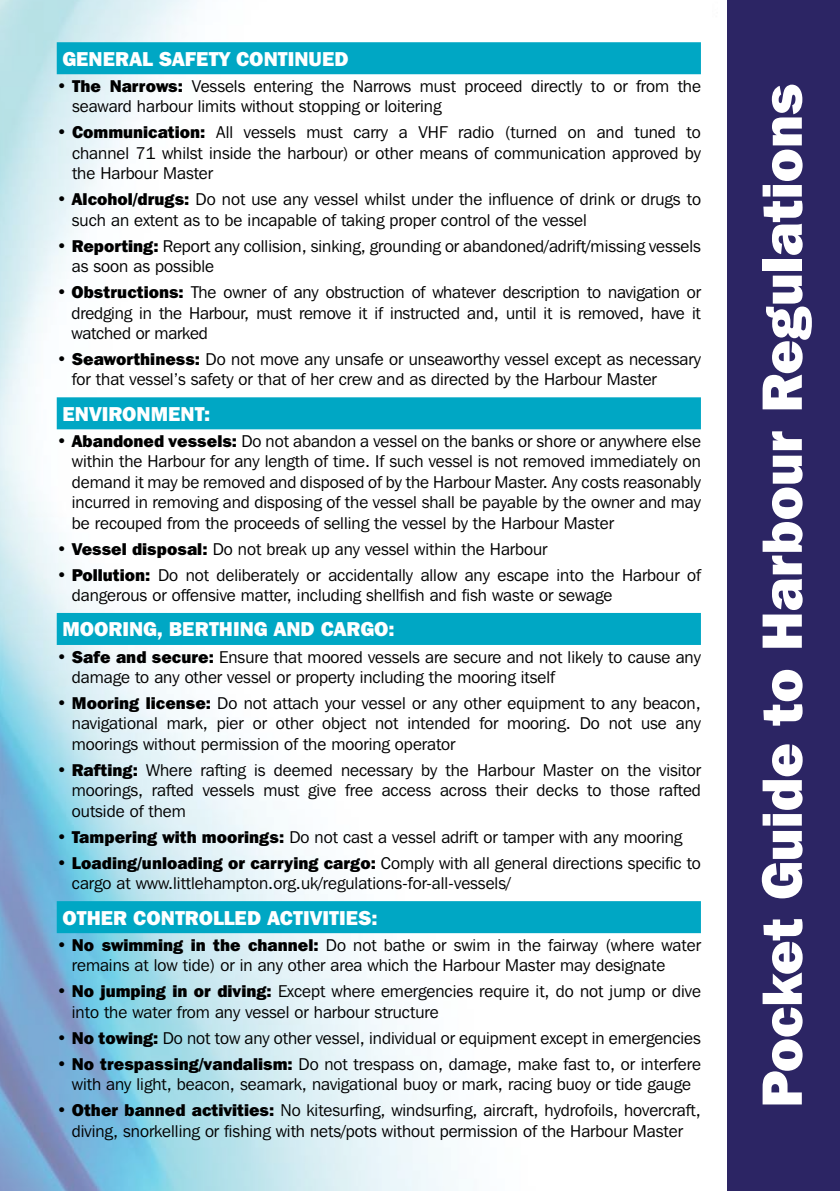
<style>
.page{position:relative;width:840px;height:1191px;background:#fff}
.page>*{position:absolute;margin:0;border:0;box-sizing:border-box;transform-origin:0 0}
.t1{font:800 56.4px "Franklin Gothic IT Cby BT";color:#fff}
.t2{font:800 20px "Franklin Gothic IT Cby BT";color:#fff}
.t3{font:17px/20.4px "Franklin Gothic IT Cby BT";color:#000}
.s1{font-weight:800}
</style>
<div class="page">
<img style="left:0;top:0;width:701px;height:1191px">
<div style="left:57px;top:42px;width:643px;height:32px;background:#00a7c4"></div>
<div style="left:57px;top:397px;width:643px;height:32px;background:#00a7c4"></div>
<div style="left:57px;top:613px;width:643px;height:32px;background:#00a7c4"></div>
<div style="left:57px;top:901px;width:643px;height:32px;background:#00a7c4"></div>
<div style="left:727px;top:0;width:112px;height:1191px;background:#2c2564"></div>
<p class="t2" style="left:62px;top:46px;width:287px">GENERAL SAFETY CONTINUED</p>
<p class="t3" style="left:72px;top:75px;width:630px;text-indent:-15px"><span class="s1">• The Narrows:</span> Vessels entering the Narrows must proceed directly to or from the seaward harbour limits without stopping or loitering</p>
<p class="t3" style="left:72px;top:122px;width:630px;text-align:justify;text-indent:-15px"><span class="s1">• Communication:</span> All vessels must carry a VHF radio (turned on and tuned to channel 71 whilst inside the harbour) or other means of communication approved by the Harbour Master</p>
<p class="t3" style="left:72px;top:189px;width:630px;text-indent:-15px">• <span class="s1">Alcohol/drugs:</span> Do not use any vessel whilst under the influence of drink or drugs to such an extent as to be incapable of taking proper control of the vessel</p>
<p class="t3" style="left:72px;top:235px;width:630px;text-indent:-15px">• <span class="s1">Reporting:</span> Report any collision, sinking, grounding or abandoned/adrift/missing vessels as soon as possible</p>
<p class="t3" style="left:71px;top:282px;width:630px;text-align:justify;text-indent:-15px">• <span class="s1">Obstructions:</span> The owner of any obstruction of whatever description to navigation or dredging in the Harbour, must remove it if instructed and, until it is removed, have it watched or marked</p>
<p class="t3" style="left:72px;top:349px;width:630px;text-indent:-15px">• <span class="s1">Seaworthiness:</span> Do not move any unsafe or unseaworthy vessel except as necessary for that vessel’s safety or that of her crew and as directed by the Harbour Master</p>
<p class="t2" style="left:62px;top:401px;width:149px">ENVIRONMENT:</p>
<p class="t3" style="left:72px;top:430px;width:630px;text-align:justify;text-indent:-15px">• <span class="s1">Abandoned vessels:</span> Do not abandon a vessel on the banks or shore or anywhere else within the Harbour for any length of time. If such vessel is not removed immediately on demand it may be removed and disposed of by the Harbour Master. Any costs reasonably incurred in removing and disposing of the vessel shall be payable by the owner and may be recouped from the proceeds of selling the vessel by the Harbour Master</p>
<p class="t3" style="left:57px;top:538px;width:492px">• <span class="s1">Vessel disposal:</span> Do not break up any vessel within the Harbour</p>
<p class="t3" style="left:72px;top:564px;width:630px;text-indent:-15px">• <span class="s1">Pollution:</span> Do not deliberately or accidentally allow any escape into the Harbour of dangerous or offensive matter, including shellfish and fish waste or sewage</p>
<p class="t2" style="left:62px;top:616px;width:333px">MOORING, BERTHING AND CARGO:</p>
<p class="t3" style="left:72px;top:646px;width:630px;text-indent:-15px">• <span class="s1">Safe and secure:</span> Ensure that moored vessels are secure and not likely to cause any damage to any other vessel or property including the mooring itself</p>
<p class="t3" style="left:72px;top:692px;width:630px;text-align:justify;text-indent:-15px">• <span class="s1">Mooring license:</span> Do not attach your vessel or any other equipment to any beacon, navigational mark, pier or other object not intended for mooring. Do not use any moorings without permission of the mooring operator</p>
<p class="t3" style="left:72px;top:759px;width:630px;text-align:justify;text-indent:-15px">• <span class="s1">Rafting:</span> Where rafting is deemed necessary by the Harbour Master on the visitor moorings, rafted vessels must give free access across their decks to those rafted outside of them</p>
<p class="t3" style="left:57px;top:826px;width:626px">• <span class="s1">Tampering with moorings:</span> Do not cast a vessel adrift or tamper with any mooring</p>
<p class="t3" style="left:72px;top:852px;width:630px;text-indent:-15px">• <span class="s1">Loading/unloading or carrying cargo:</span> Comply with all general directions specific to cargo at www.littlehampton.org.uk/regulations-for-all-vessels/</p>
<p class="t2" style="left:62px;top:904px;width:316px">OTHER CONTROLLED ACTIVITIES:</p>
<p class="t3" style="left:72px;top:934px;width:630px;text-indent:-15px">• <span class="s1">No swimming in the channel:</span> Do not bathe or swim in the fairway (where water remains at low tide) or in any other area which the Harbour Master may designate</p>
<p class="t3" style="left:72px;top:980px;width:630px;text-indent:-15px">• <span class="s1">No jumping in or diving:</span> Except where emergencies require it, do not jump or dive into the water from any vessel or harbour structure</p>
<p class="t3" style="left:57px;top:1027px;width:645px">• <span class="s1">No towing:</span> Do not tow any other vessel, individual or equipment except in emergencies</p>
<p class="t3" style="left:57px;top:1053px;width:645px;text-align:center">• <span class="s1">No trespassing/vandalism:</span> Do not trespass on, damage, make fast to, or interfere with any light, beacon, seamark, navigational buoy or mark, racing buoy or tide gauge</p>
<p class="t3" style="left:57px;top:1099px;width:645px;text-align:center">• <span class="s1">Other banned activities:</span> No kitesurfing, windsurfing, aircraft, hydrofoils, hovercraft, diving, snorkelling or fishing with nets/pots without permission of the Harbour Master</p>
<h1 class="t1" style="left:745px;top:1107px;width:1026px;rotate:-90deg">Pocket Guide to Harbour Regulations</h1>
</div>
